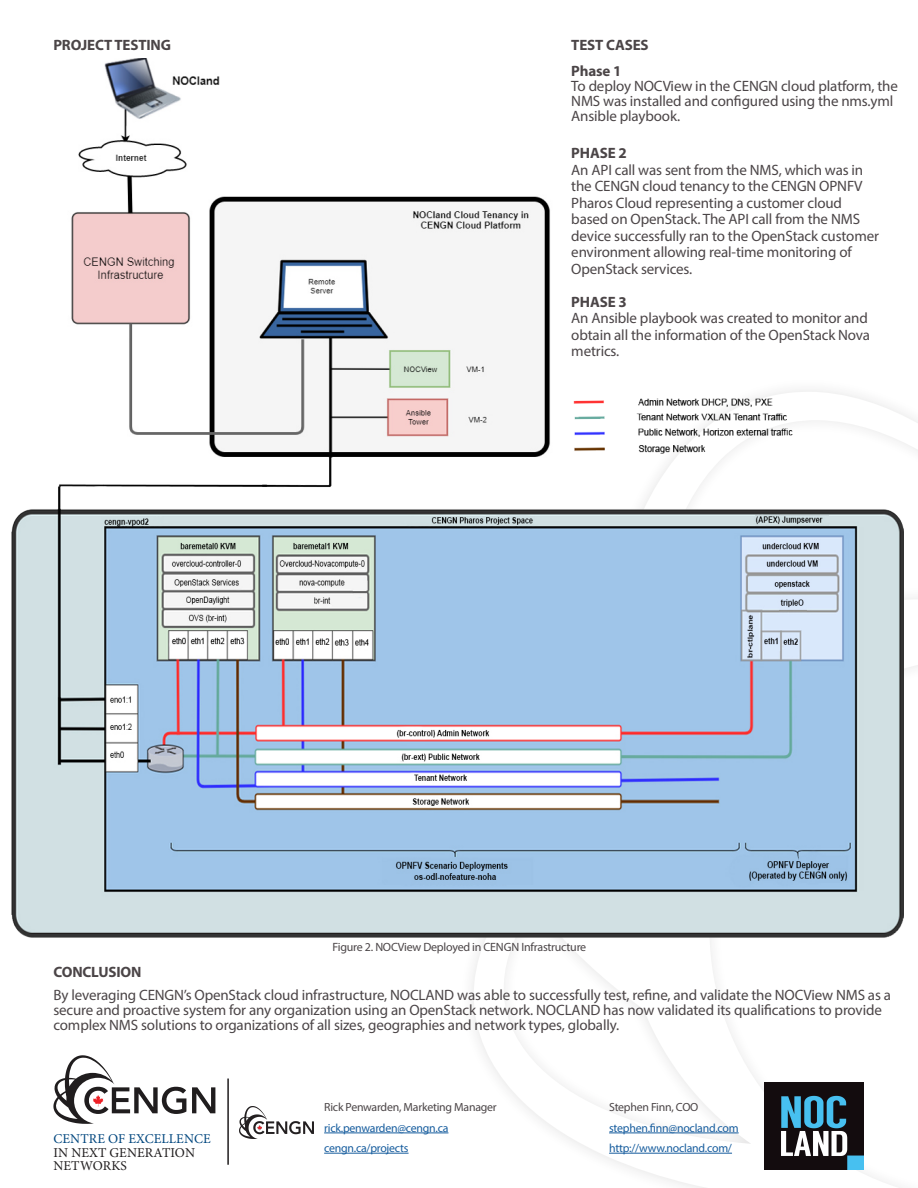
<style>
.page{position:relative;width:918px;height:1188px;background:#fff}
.page>*{position:absolute;margin:0;border:0;box-sizing:border-box;transform-origin:0 0}
.New_quote_style{font:15px/16.5px "Myriad Pro";letter-spacing:-.01em;color:#4b4547}
.New_quote_style-2{font:700 15px "Myriad Pro";letter-spacing:-.01em;color:#4b4547}
.Subheads{font:700 15px "Myriad Pro";letter-spacing:-.01em;color:#4b4547}
.Tagline{font:13.5px/13.5px "Minion Pro";letter-spacing:.005em;color:#201d1e}
.New_quote_style-3{font:12px "Myriad Pro";letter-spacing:-.02em;color:#4b4547}
.Contact_Info{font:11.85px "Myriad Pro";letter-spacing:-.02em;color:#175d9e}
.Contact_Info-2{font:11.85px "Myriad Pro";letter-spacing:-.02em;color:#4b4547}
.s1{color:#00467e}
</style>
<div class="page">
<svg style="left:474px;top:391px;width:444px;height:797px"></svg>
<img style="left:71px;top:58px;width:483px;height:399px">
<img style="left:12px;top:457px;width:891px;height:481px">
<img style="left:571px;top:391px;width:227px;height:66px">
<hr style="left:227px;top:1079px;width:2px;height:86px;background:#201d1e">
<svg style="left:192px;top:1087px;width:23px;height:26px"></svg>
<svg style="left:53px;top:1055px;width:133px;height:69px"></svg>
<img style="left:240px;top:1106px;width:73px;height:33px">
<hr style="left:324px;top:1133px;width:124px;height:1px;background:#175d9e">
<hr style="left:324px;top:1153px;width:85px;height:1px;background:#175d9e">
<hr style="left:609px;top:1133px;width:130px;height:1px;background:#175d9e">
<hr style="left:609px;top:1153px;width:123px;height:1px;background:#175d9e">
<img style="left:764px;top:1082px;width:100px;height:88px">
<p class="Subheads" style="left:53px;top:35px;width:119px">PROJECT TESTING</p>
<p class="New_quote_style-2" style="left:571px;top:35px;width:79px">TEST CASES</p>
<p class="New_quote_style-2" style="left:571px;top:61px;width:52px">Phase 1</p>
<p class="New_quote_style" style="left:571px;top:78px;width:328px;line-height:15px">To deploy NOCView in the CENGN cloud platform, the<br>NMS was installed and configured using the nms.yml<br>Ansible playbook.</p>
<p class="New_quote_style-2" style="left:571px;top:144px;width:57px">PHASE 2</p>
<p class="New_quote_style" style="left:571px;top:161px;width:309px">An API call was sent from the NMS, which was in the CENGN cloud tenancy to the CENGN OPNFV Pharos Cloud representing a customer cloud based on OpenStack. The API call from the NMS device successfully ran to the OpenStack customer environment allowing real-time monitoring of OpenStack services.</p>
<p class="New_quote_style-2" style="left:571px;top:292px;width:57px">PHASE 3</p>
<p class="New_quote_style" style="left:571px;top:310px;width:300px">An Ansible playbook was created to monitor and obtain all the information of the OpenStack Nova metrics.</p>
<p class="New_quote_style-3" style="left:333px;top:939px;width:255px">Figure 2. NOCView Deployed in CENGN Infrastructure</p>
<p class="New_quote_style-2" style="left:53px;top:962px;width:90px">CONCLUSION</p>
<p class="New_quote_style" style="left:53px;top:987px;width:839px;line-height:15px">By leveraging CENGN’s OpenStack cloud infrastructure, NOCLAND was able to successfully test, refine, and validate the NOCView NMS as a secure and proactive system for any organization using an OpenStack network. NOCLAND has now validated its qualifications to provide complex NMS solutions to organizations of all sizes, geographies and network types, globally.</p>
<p class="Tagline" style="left:53px;top:1132px;width:159px"><span class="s1">CENTRE OF EXCELLENCE<br></span>IN NEXT GENERATION<br>NETWORKS</p>
<p class="Contact_Info-2" style="left:324px;top:1100px;width:174px">Rick Penwarden, Marketing Manager</p>
<p class="Contact_Info" style="left:324px;top:1120px;width:126px">rick.penwarden@cengn.ca</p>
<p class="Contact_Info" style="left:324px;top:1141px;width:86px">cengn.ca/projects</p>
<p class="Contact_Info-2" style="left:609px;top:1100px;width:91px">Stephen Finn, COO</p>
<p class="Contact_Info" style="left:609px;top:1120px;width:131px">stephen.finn@nocland.com</p>
<p class="Contact_Info" style="left:609px;top:1141px;width:124px">http://www.nocland.com/</p>
</div>
